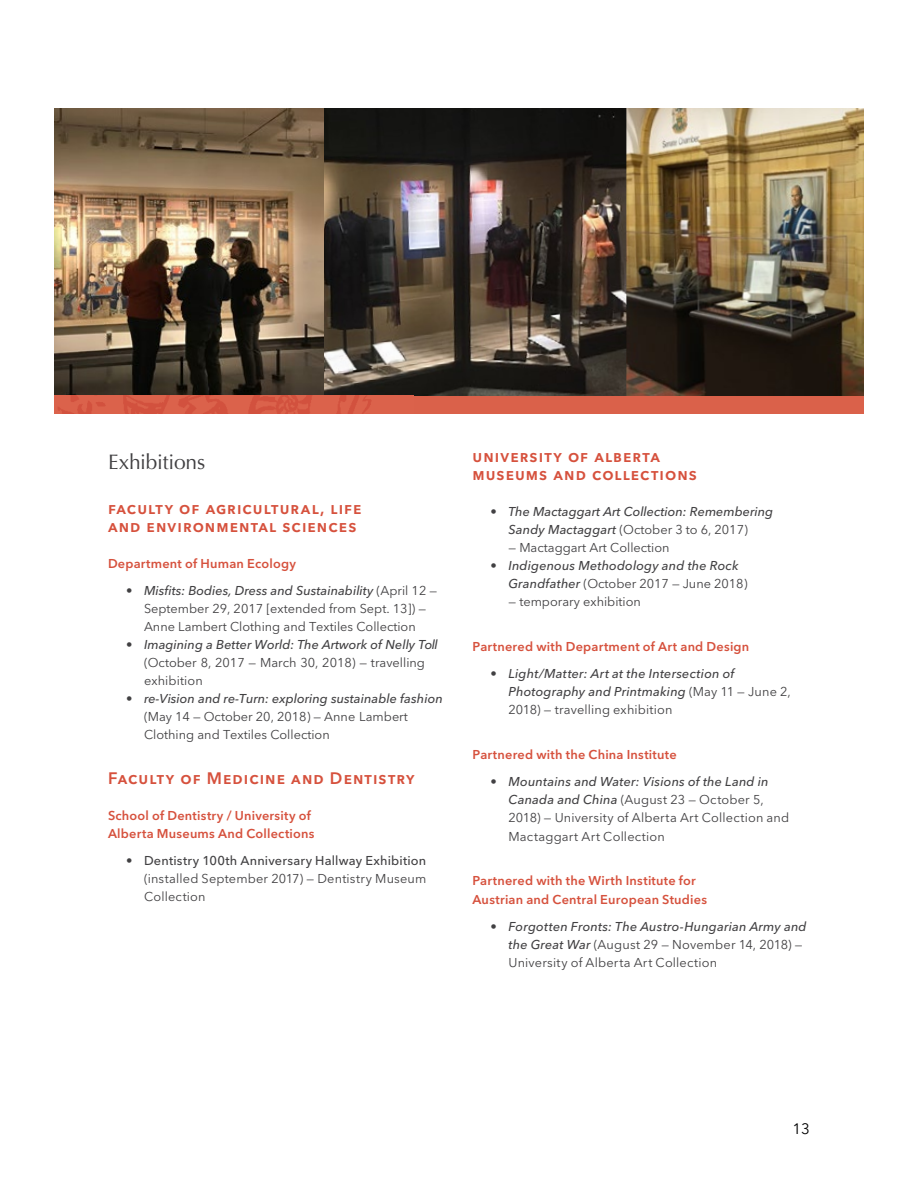
<style>
.page{position:relative;width:918px;height:1188px;background:#fff}
.page>*{position:absolute;margin:0;border:0;box-sizing:border-box;transform-origin:0 0}
.t1{font:21px "Optima";letter-spacing:-.01em;color:#414042}
.t2{font:600 16.5px/18px "Avenir Next LT Pro";letter-spacing:.06em;color:#d6513d}
.t3{font:15px "Avenir Next LT Pro";color:#000}
.t4{font:12.75px/18px "Avenir Next LT Pro";color:#414042}
.t5{font:italic 500 12.75px/18px "Avenir Next LT Pro";color:#414042}
.t6{font:600 12.75px/18px "Avenir Next LT Pro";letter-spacing:.015em;color:#d6513d}
.t7{font:500 12.75px "Avenir Next LT Pro";letter-spacing:.015em;color:#414042}
.s1{font-weight:500;font-style:italic}
.s2{font-weight:400;font-style:normal}
</style>
<div class="page">
<img style="left:324px;top:108px;width:540px;height:288px">
<img style="left:54px;top:108px;width:270px;height:288px">
<div style="left:54px;top:396px;width:810px;height:18px;background:#da614a"></div>
<h1 class="t1" style="left:108px;top:450px;width:99px">Exhibitions</h1>
<p class="t2" style="left:108px;top:499px;width:255px">faculty of agricultural, life and environmental sciences</p>
<p class="t6" style="left:108px;top:555px;width:189px">Department of Human Ecology</p>
<p class="t4" style="left:126px;top:582px;width:313px;text-align:center"><span class="s1">• Misfits: Bodies, Dress and Sustainability</span> (April 12 —<br>September 29, 2017 [extended from Sept. 13]) —<br>Anne Lambert Clothing and Textiles Collection</p>
<p class="t5" style="left:126px;top:636px;width:313px">• Imagining a Better World: The Artwork of Nelly Toll</p>
<p class="t4" style="left:144px;top:654px;width:283px">(October 8, 2017 — March 30, 2018) — travelling exhibition</p>
<p class="t5" style="left:126px;top:690px;width:319px">• re-Vision and re-Turn: exploring sustainable fashion</p>
<p class="t4" style="left:144px;top:708px;width:265px">(May 14 — October 20, 2018) — Anne Lambert<br>Clothing and Textiles Collection</p>
<p class="t2" style="left:108px;top:769px;width:308px">Faculty of Medicine and Dentistry</p>
<p class="t6" style="left:108px;top:807px;width:208px">School of Dentistry / University of<br>Alberta Museums And Collections</p>
<p class="t7" style="left:126px;top:853px;width:302px">• Dentistry 100th Anniversary Hallway Exhibition</p>
<p class="t4" style="left:144px;top:870px;width:284px">(installed September 2017) — Dentistry Museum<br>Collection</p>
<p class="t2" style="left:472px;top:448px;width:226px">university of alberta museums and collections</p>
<p class="t5" style="left:490px;top:503px;width:284px;text-align:center">• The Mactaggart Art Collection: Remembering<br>Sandy Mactaggart <span class="s2">(October 3 to 6, 2017)</span></p>
<p class="t4" style="left:509px;top:539px;width:163px">— Mactaggart Art Collection</p>
<p class="t5" style="left:509px;top:557px;width:241px;text-indent:-18px">• Indigenous Methodology and the Rock<br>Grandfather <span class="s2">(October 2017 — June 2018)</span></p>
<p class="t4" style="left:509px;top:593px;width:134px">— temporary exhibition</p>
<p class="t6" style="left:472px;top:638px;width:278px">Partnered with Department of Art and Design</p>
<p class="t5" style="left:509px;top:665px;width:284px;text-indent:-18px">• Light/Matter: Art at the Intersection of<br>Photography and Printmaking <span class="s2">(May 11 — June 2,<br>2018) — travelling exhibition</span></p>
<p class="t6" style="left:473px;top:746px;width:206px">Partnered with the China Institute</p>
<p class="t4" style="left:508px;top:773px;width:282px;text-indent:-18px"><span class="s1">• Mountains and Water: Visions of the Land in Canada and China</span> (August 23 — October 5, 2018) — University of Alberta Art Collection and Mactaggart Art Collection</p>
<p class="t6" style="left:472px;top:872px;width:236px">Partnered with the Wirth Institute for<br>Austrian and Central European Studies</p>
<p class="t4" style="left:509px;top:917px;width:300px;text-indent:-18px"><span class="s1">• Forgotten Fronts: The Austro-Hungarian Army and the Great War</span> (August 29 — November 14, 2018) —<br>University of Alberta Art Collection</p>
<p class="t3" style="left:793px;top:1120px;width:19px">13</p>
</div>
